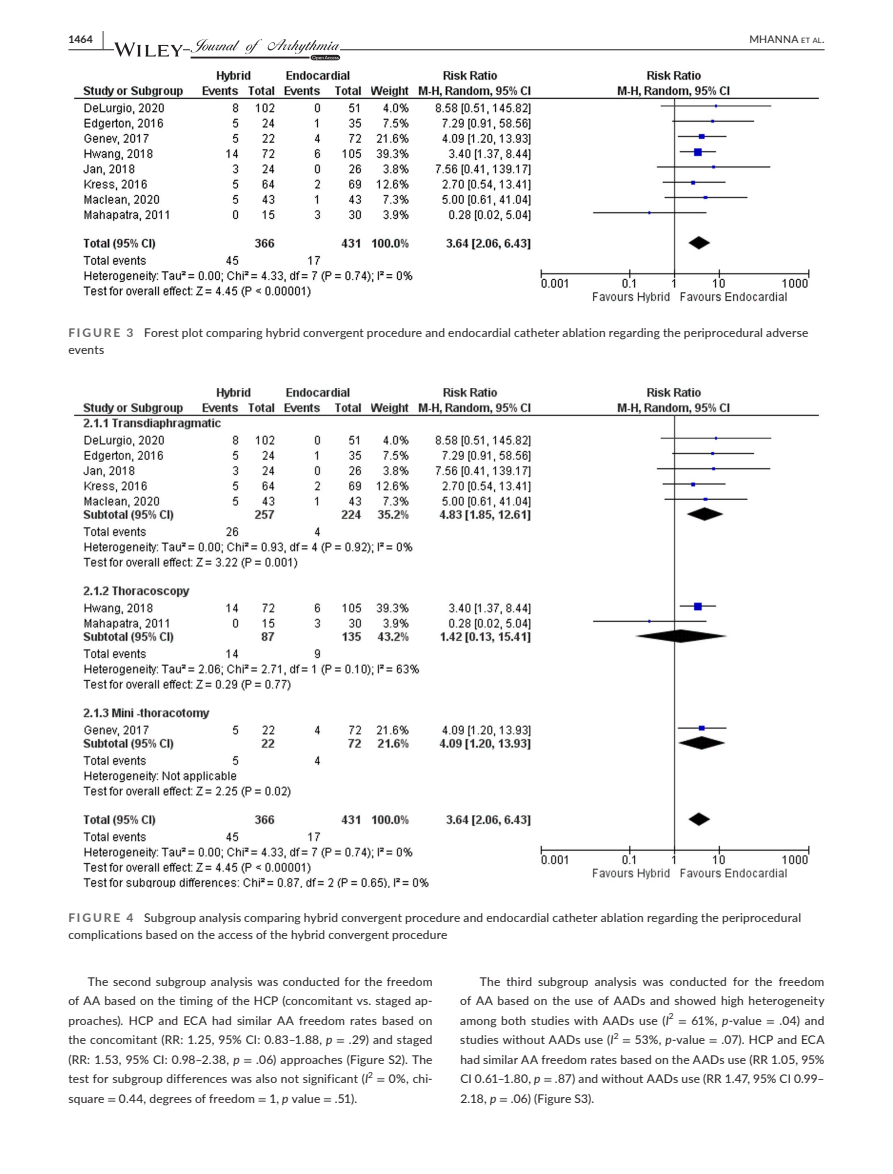
<style>
.page{position:relative;width:893px;height:1174px;background:#fff}
.page>*{position:absolute;margin:0;border:0;box-sizing:border-box;transform-origin:0 0}
.t1{font:12px/19.5px "Lato";letter-spacing:.015em;color:#231f20;text-align:justify}
.t2{font:10.5px "Lato";letter-spacing:.025em;color:#231f20}
.t3{font:700 10.5px "Lato";color:#231f20}
.s1{font-size:19.5px}
.s2{font-size:7.35px}
.s3{font-weight:700;color:#636366}
.s4{font-style:italic}
.s5{font-family:"STIX"}
</style>
<div class="page">
<hr style="left:68px;top:49px;width:756px;height:1px;background:#231f20">
<svg style="left:114px;top:42px;width:69px;height:15px"></svg>
<svg style="left:191px;top:39px;width:149px;height:21px"></svg>
<img style="left:74px;top:71px;width:745px;height:232px">
<img style="left:74px;top:388px;width:745px;height:500px">
<p class="t3" style="left:68px;top:31px;width:37px">1464 <span class="s1">|</span></p>
<p class="t2" style="left:749px;top:31px;width:77px">MHANNA <span class="s2">et al</span>.</p>
<p class="t1" style="left:68px;top:324px;width:741px;line-height:16.5px"><span class="s3">FIGURE 3</span> Forest plot comparing hybrid convergent procedure and endocardial catheter ablation regarding the periprocedural adverse events</p>
<p class="t1" style="left:68px;top:909px;width:734px;line-height:16.5px"><span class="s3">FIGURE 4</span> Subgroup analysis comparing hybrid convergent procedure and endocardial catheter ablation regarding the periprocedural complications based on the access of the hybrid convergent procedure</p>
<p class="t1" style="left:68px;top:971px;width:366px;text-indent:20px">The second subgroup analysis was conducted for the freedom of AA based on the timing of the HCP (concomitant vs. staged ap&shy;proaches). HCP and ECA had similar AA freedom rates based on the concomitant (RR: 1.25, 95% CI: 0.83–1.88, <span class="s4">p</span> <span class="s5">=</span> .29) and staged (RR: 1.53, 95% CI: 0.98–2.38, <span class="s4">p</span> <span class="s5">=</span> .06) approaches (Figure S2). The test for subgroup differences was also not significant (<span class="s4">I</span><sup>2</sup> <span class="s5">=</span> 0%, chi&shy;square <span class="s5">=</span> 0.44, degrees of freedom <span class="s5">=</span> 1, <span class="s4">p</span> value <span class="s5">=</span> .51).</p>
<p class="t1" style="left:460px;top:971px;width:366px;text-indent:20px">The third subgroup analysis was conducted for the freedom of AA based on the use of AADs and showed high heterogeneity among both studies with AADs use (<span class="s4">I</span><sup>2</sup> <span class="s5">=</span> 61%, <span class="s4">p</span>-value <span class="s5">=</span> .04) and studies without AADs use (<span class="s4">I</span><sup>2</sup> <span class="s5">=</span> 53%, <span class="s4">p</span>-value <span class="s5">=</span> .07). HCP and ECA had similar AA freedom rates based on the AADs use (RR 1.05, 95% CI 0.61–1.80, <span class="s4">p</span> <span class="s5">=</span> .87) and without AADs use (RR 1.47, 95% CI 0.99– 2.18, <span class="s4">p</span> <span class="s5">=</span> .06) (Figure S3).</p>
</div>
